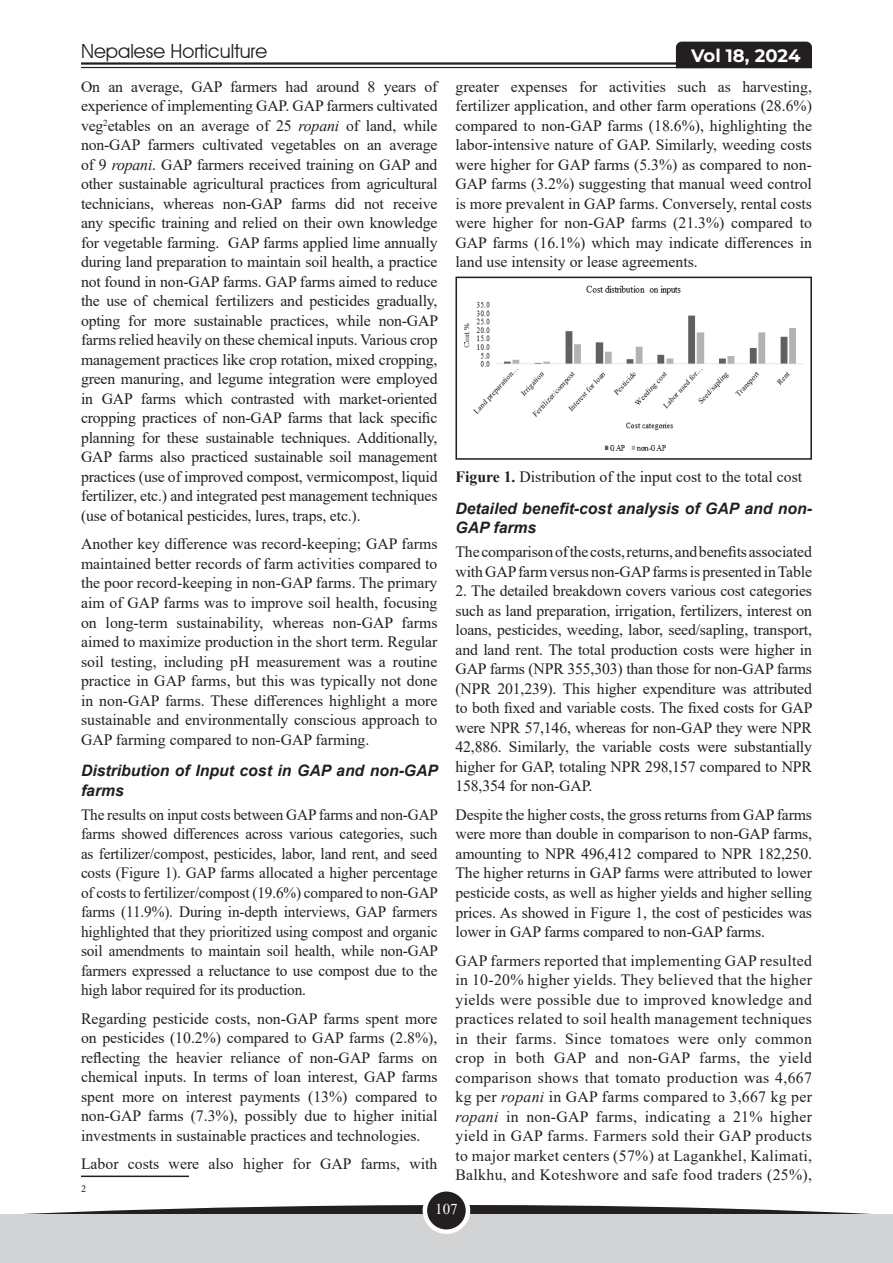
<style>
.page{position:relative;width:893px;height:1263px;background:#fff}
.page>*{position:absolute;margin:0;border:0;box-sizing:border-box;transform-origin:0 0}
.t1{font:19.5px "Avant Garde IT Cby BT";color:#231f20}
.t2{font:700 18px "Montserrat";color:#fff}
.body{font:15.75px/19.5px "Times New Roman";letter-spacing:-.01em;color:#231f20;text-align:justify}
.itali_head{font:italic 700 15.75px/19.5px "Arial";color:#231f20}
.t3{font:15px "Times New Roman";color:#fff}
.t4{font:10.5px "Minion Pro";color:#231f20}
.s1{font-style:italic}
.s2{font-weight:700}
</style>
<div class="page">
<hr style="left:81px;top:62px;width:623px;height:3px;background:#231f20">
<hr style="left:81px;top:67px;width:623px;height:1px;background:#231f20">
<div style="left:676px;top:42px;width:136px;height:26px;background:#231f20"></div>
<svg style="left:0;top:1205px;width:893px;height:58px;fill:#231f20"></svg>
<div style="left:1px;top:1215px;width:892px;height:48px;background:#d1d3d4"></div>
<div style="left:425px;top:1189px;width:43px;height:43px;background:#231f20;border-radius:50%"></div>
<div style="left:423px;top:1187px;width:47px;height:47px;border:4px solid #fff;border-radius:50%"></div>
<hr style="left:81px;top:1175px;width:108px;height:2px;background:#231f20">
<img style="left:464px;top:285px;width:340px;height:166px">
<div style="left:455px;top:277px;width:357px;height:183px;border:2px solid #231f20"></div>
<p class="t1" style="left:81px;top:39px;width:188px">Nepalese Horticulture</p>
<p class="t2" style="left:691px;top:43px;width:111px">Vol 18, 2024</p>
<p class="body" style="left:81px;top:76px;width:359px">On an average, GAP farmers had around 8 years of experience of implementing GAP. GAP farmers cultivated veg<sup>2</sup>etables on an average of 25 <span class="s1">ropani</span> of land, while non-GAP farmers cultivated vegetables on an average of 9 <span class="s1">ropani</span>. GAP farmers received training on GAP and other sustainable agricultural practices from agricultural technicians, whereas non-GAP farms did not receive any specific training and relied on their own knowledge for vegetable farming. GAP farms applied lime annually during land preparation to maintain soil health, a practice not found in non-GAP farms. GAP farms aimed to reduce the use of chemical fertilizers and pesticides gradually, opting for more sustainable practices, while non-GAP farms relied heavily on these chemical inputs. Various crop management practices like crop rotation, mixed cropping, green manuring, and legume integration were employed in GAP farms which contrasted with market-oriented cropping practices of non-GAP farms that lack specific planning for these sustainable techniques. Additionally, GAP farms also practiced sustainable soil management practices (use of improved compost, vermicompost, liquid fertilizer, etc.) and integrated pest management techniques (use of botanical pesticides, lures, traps, etc.).</p>
<p class="body" style="left:81px;top:534px;width:358px">Another key difference was record-keeping; GAP farms maintained better records of farm activities compared to the poor record-keeping in non-GAP farms. The primary aim of GAP farms was to improve soil health, focusing on long-term sustainability, whereas non-GAP farms aimed to maximize production in the short term. Regular soil testing, including pH measurement was a routine practice in GAP farms, but this was typically not done in non-GAP farms. These differences highlight a more sustainable and environmentally conscious approach to GAP farming compared to non-GAP farming.</p>
<p class="itali_head" style="left:81px;top:761px;width:359px">Distribution of Input cost in GAP and non-GAP farms</p>
<p class="body" style="left:81px;top:804px;width:359px">The results on input costs between GAP farms and non-GAP farms showed differences across various categories, such as fertilizer/compost, pesticides, labor, land rent, and seed costs (Figure 1). GAP farms allocated a higher percentage of costs to fertilizer/compost (19.6%) compared to non-GAP farms (11.9%). During in-depth interviews, GAP farmers highlighted that they prioritized using compost and organic soil amendments to maintain soil health, while non-GAP farmers expressed a reluctance to use compost due to the high labor required for its production.</p>
<p class="body" style="left:81px;top:1008px;width:358px">Regarding pesticide costs, non-GAP farms spent more on pesticides (10.2%) compared to GAP farms (2.8%), reflecting the heavier reliance of non-GAP farms on chemical inputs. In terms of loan interest, GAP farms spent more on interest payments (13%) compared to non-GAP farms (7.3%), possibly due to higher initial investments in sustainable practices and technologies.</p>
<p class="body" style="left:81px;top:1153px;width:358px">Labor costs were also higher for GAP farms, with</p>
<p class="t4" style="left:81px;top:1181px;width:7px">2</p>
<p class="body" style="left:455px;top:76px;width:358px">greater expenses for activities such as harvesting, fertilizer application, and other farm operations (28.6%) compared to non-GAP farms (18.6%), highlighting the labor-intensive nature of GAP. Similarly, weeding costs were higher for GAP farms (5.3%) as compared to non-GAP farms (3.2%) suggesting that manual weed control is more prevalent in GAP farms. Conversely, rental costs were higher for non-GAP farms (21.3%) compared to GAP farms (16.1%) which may indicate differences in land use intensity or lease agreements.</p>
<p class="body" style="left:455px;top:467px;width:348px"><span class="s2">Figure 1.</span> Distribution of the input cost to the total cost</p>
<p class="itali_head" style="left:455px;top:499px;width:358px">Detailed benefit-cost analysis of GAP and non-<br>GAP farms</p>
<p class="body" style="left:455px;top:542px;width:358px">The comparison of the costs, returns, and benefits associated with GAP farm versus non-GAP farms is presented in Table</p>
<p class="body" style="left:455px;top:581px;width:359px">2. The detailed breakdown covers various cost categories such as land preparation, irrigation, fertilizers, interest on loans, pesticides, weeding, labor, seed/sapling, transport, and land rent. The total production costs were higher in GAP farms (NPR 355,303) than those for non-GAP farms (NPR 201,239). This higher expenditure was attributed to both fixed and variable costs. The fixed costs for GAP were NPR 57,146, whereas for non-GAP they were NPR 42,886. Similarly, the variable costs were substantially higher for GAP, totaling NPR 298,157 compared to NPR 158,354 for non-GAP.</p>
<p class="body" style="left:455px;top:804px;width:358px">Despite the higher costs, the gross returns from GAP farms were more than double in comparison to non-GAP farms, amounting to NPR 496,412 compared to NPR 182,250.<br>The higher returns in GAP farms were attributed to lower pesticide costs, as well as higher yields and higher selling prices. As showed in Figure 1, the cost of pesticides was lower in GAP farms compared to non-GAP farms.</p>
<p class="body" style="left:455px;top:950px;width:358px">GAP farmers reported that implementing GAP resulted in 10-20% higher yields. They believed that the higher yields were possible due to improved knowledge and practices related to soil health management techniques in their farms. Since tomatoes were only common crop in both GAP and non-GAP farms, the yield comparison shows that tomato production was 4,667 kg per <span class="s1">ropani</span> in GAP farms compared to 3,667 kg per <span class="s1">ropani</span> in non-GAP farms, indicating a 21% higher yield in GAP farms. Farmers sold their GAP products to major market centers (57%) at Lagankhel, Kalimati, Balkhu, and Koteshwore and safe food traders (25%),</p>
<p class="t3" style="left:435px;top:1199px;width:24px">107</p>
</div>
